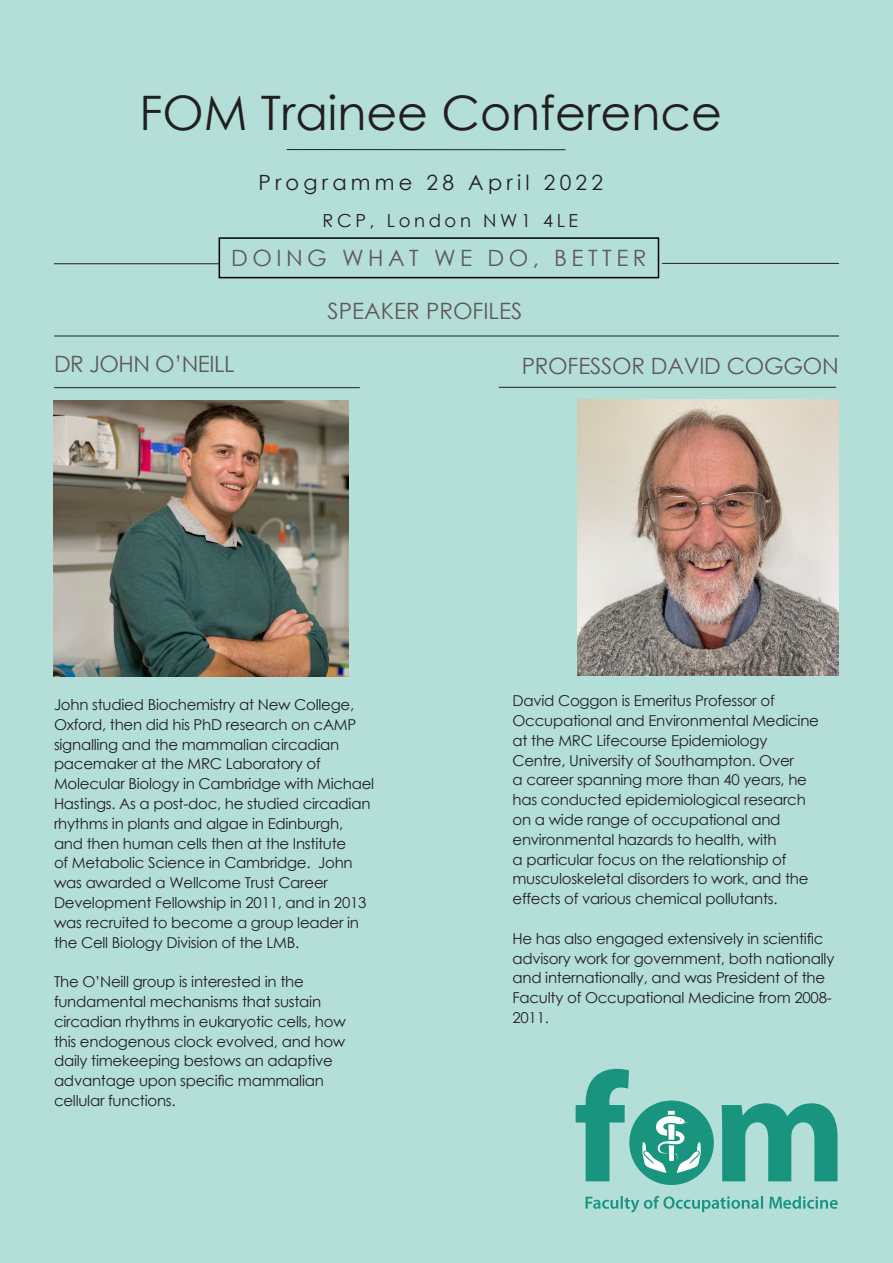
<style>
.page{position:relative;width:893px;height:1263px;background:#b3dfd8}
.page>*{position:absolute;margin:0;border:0;box-sizing:border-box;transform-origin:0 0}
.Master_Page_Header_a{font:47.55px "Century Gothic";color:#231f20}
.Page_Section_Header{font:22.5px "Century Gothic";color:#5f585a}
.Page_Section_Header-2{font:22.5px "Century Gothic";letter-spacing:.2em;color:#5f585a}
.Page_Section_Header-3{font:22.5px "Century Gothic";letter-spacing:-.02em;color:#5f585a}
.Master_Page_Header_a-2{font:21px "Century Gothic";letter-spacing:.2em;color:#231f20}
.Master_Page_Header_a-3{font:18px "Century Gothic";letter-spacing:.2em;color:#231f20}
.Body_Text{font:15px/19.8px "Century Gothic";letter-spacing:-.015em;color:#231f20}
</style>
<div class="page">
<div style="left:219px;top:237px;width:440px;height:41px;border:2px solid #000"></div>
<div style="left:629px;top:1100px;width:85px;height:85px;background:#18947f;border-radius:50%"></div>
<svg style="left:642px;top:1111px;width:59px;height:62px"></svg>
<svg style="left:586px;top:1196px;width:252px;height:16px"></svg>
<svg style="left:576px;top:1069px;width:53px;height:112px"></svg>
<svg style="left:721px;top:1103px;width:116px;height:78px"></svg>
<hr style="left:287px;top:149px;width:279px;height:1px;background:#231f20">
<hr style="left:54px;top:336px;width:785px;height:1px;background:#231f20">
<hr style="left:54px;top:263px;width:165px;height:1px;background:#231f20">
<hr style="left:662px;top:263px;width:177px;height:1px;background:#231f20">
<hr style="left:499px;top:387px;width:337px;height:1px;background:#231f20">
<hr style="left:54px;top:387px;width:306px;height:1px;background:#231f20">
<img style="left:53px;top:400px;width:296px;height:277px">
<img style="left:578px;top:399px;width:261px;height:276px">
<p class="Master_Page_Header_a" style="left:139px;top:79px;width:584px">FOM Trainee Conference</p>
<p class="Master_Page_Header_a-2" style="left:258px;top:167px;width:346px">Programme 28 April 2022</p>
<p class="Master_Page_Header_a-3" style="left:323px;top:208px;width:257px">RCP, London NW1 4LE</p>
<p class="Page_Section_Header-2" style="left:231px;top:242px;width:417px">DOING WHAT WE DO, BETTER</p>
<p class="Page_Section_Header-3" style="left:54px;top:348px;width:182px">DR JOHN O’NEILL</p>
<p class="Page_Section_Header" style="left:328px;top:295px;width:196px">SPEAKER PROFILES</p>
<p class="Page_Section_Header" style="left:522px;top:350px;width:319px">PROFESSOR DAVID COGGON</p>
<p class="Body_Text" style="left:54px;top:694px;width:322px">John studied Biochemistry at New College, Oxford, then did his PhD research on cAMP signalling and the mammalian circadian pacemaker at the MRC Laboratory of Molecular Biology in Cambridge with Michael Hastings. As a post-doc, he studied circadian rhythms in plants and algae in Edinburgh, and then human cells then at the Institute<br>of Metabolic Science in Cambridge. John was awarded a Wellcome Trust Career Development Fellowship in 2011, and in 2013 was recruited to become a group leader in the Cell Biology Division of the LMB.</p>
<p class="Body_Text" style="left:54px;top:972px;width:293px">The O’Neill group is interested in the fundamental mechanisms that sustain circadian rhythms in eukaryotic cells, how this endogenous clock evolved, and how daily timekeeping bestows an adaptive advantage upon specific mammalian cellular functions.</p>
<p class="Body_Text" style="left:512px;top:691px;width:308px">David Coggon is Emeritus Professor of Occupational and Environmental Medicine at the MRC Lifecourse Epidemiology Centre, University of Southampton. Over<br>a career spanning more than 40 years, he has conducted epidemiological research on a wide range of occupational and environmental hazards to health, with<br>a particular focus on the relationship of musculoskeletal disorders to work, and the effects of various chemical pollutants.</p>
<p class="Body_Text" style="left:512px;top:928px;width:323px">He has also engaged extensively in scientific advisory work for government, both nationally and internationally, and was President of the Faculty of Occupational Medicine from 2008- 2011.</p>
</div>
